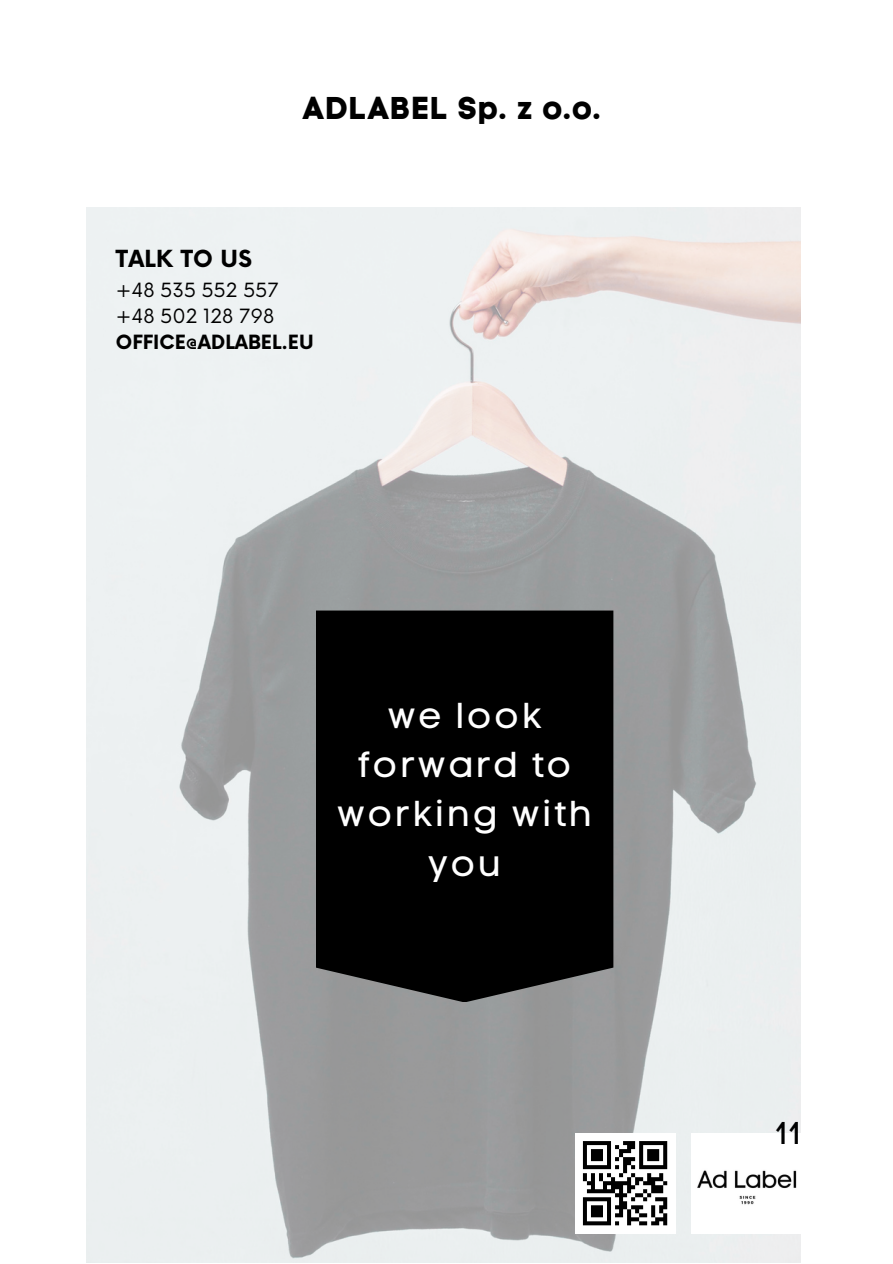
<style>
.page{position:relative;width:893px;height:1264px;background:#fff}
.page>*{position:absolute;margin:0;border:0;box-sizing:border-box;transform-origin:0 0}
.t1{font:36px/49.5px "Code Pro Normal LC";letter-spacing:.065em;color:#fff;text-align:center}
.t2{font:31.5px "Code Pro Bold LC";letter-spacing:.035em;color:#000}
.t3{font:31.5px "Code Pro Normal LC";color:#000}
.t4{font:700 22.95px "Now";letter-spacing:.015em;color:#000}
.t5{font:19.05px "Now";color:#000}
.t6{font:700 19.05px "Now";color:#000}
</style>
<div class="page">
<img style="left:86px;top:208px;width:714px;height:1054px">
<img style="left:691px;top:1132px;width:110px;height:101px">
<div style="left:575px;top:1132px;width:100px;height:101px;background:#fff"></div>
<svg style="left:583px;top:1141px;width:28px;height:4px"></svg>
<svg style="left:623px;top:1141px;width:12px;height:4px"></svg>
<svg style="left:639px;top:1141px;width:28px;height:4px"></svg>
<svg style="left:583px;top:1145px;width:84px;height:80px"></svg>
<div style="left:316px;top:610px;width:297px;height:392px;background:#000"></div>
<p class="t2" style="left:302px;top:89px;width:300px">ADLABEL Sp. z o.o.</p>
<p class="t4" style="left:116px;top:246px;width:138px">TALK TO US</p>
<p class="t5" style="left:116px;top:280px;width:164px">+48 535 552 557</p>
<p class="t5" style="left:116px;top:306px;width:160px">+48 502 128 798</p>
<p class="t6" style="left:116px;top:332px;width:199px">OFFICE@ADLABEL.EU</p>
<p class="t1" style="left:337px;top:690px;width:257px">we look forward to working with you</p>
<p class="t3" style="left:775px;top:1114px;width:27px">11</p>
</div>
